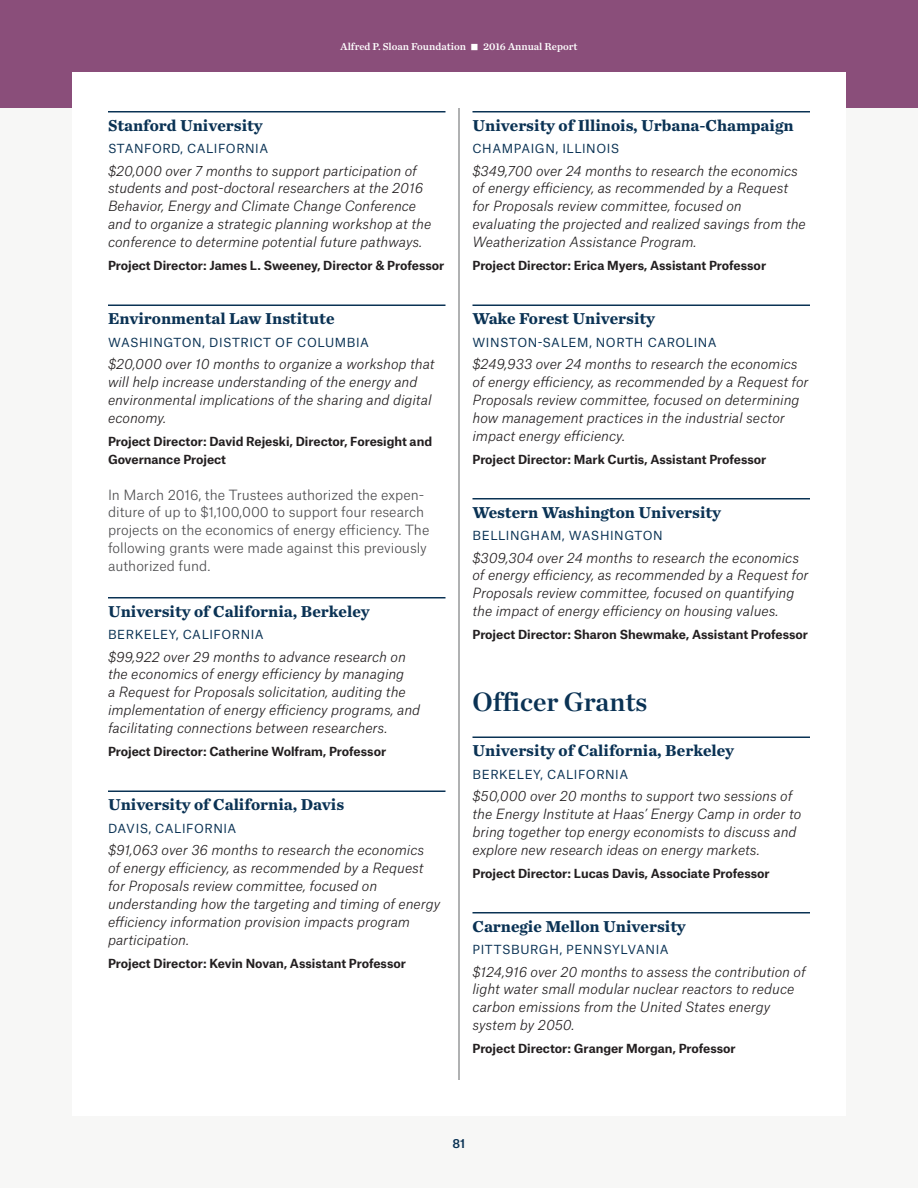
<style>
.page{position:relative;width:918px;height:1188px;background:#f7f7f6}
.page>*{position:absolute;margin:0;border:0;box-sizing:border-box;transform-origin:0 0}
.t1{font:600 27px "Chronicle Deck";color:#0a3254}
.t2{font:700 16.5px "Chronicle Text G1";color:#0a3254}
.t3{font:italic 300 13.5px/18px "Atlas Grotesk";color:#231f20}
.t4{font:300 13.5px/18px "Atlas Grotesk";color:#4d4d4f}
.t5{font:700 12px/18px "Atlas Grotesk";letter-spacing:-.005em;color:#231f20}
.t6{font:12px "Atlas Grotesk";letter-spacing:.045em;color:#0a3254}
.t7{font:500 12px "Atlas Grotesk";color:#0a3254}
.t8{font:10.5px "Chronicle Text G1 Semi";color:#fff}
</style>
<div class="page">
<div style="left:0;top:0;width:918px;height:108px;background:#8a4e7a"></div>
<div style="left:72px;top:72px;width:774px;height:1044px;background:#fff"></div>
<hr style="left:108px;top:111px;width:338px;height:1px;background:#0a3254">
<hr style="left:108px;top:304px;width:338px;height:2px;background:#0a3254">
<hr style="left:108px;top:597px;width:338px;height:1px;background:#0a3254">
<hr style="left:108px;top:790px;width:338px;height:2px;background:#0a3254">
<hr style="left:472px;top:111px;width:338px;height:1px;background:#0a3254">
<hr style="left:472px;top:304px;width:338px;height:2px;background:#0a3254">
<hr style="left:472px;top:498px;width:338px;height:2px;background:#0a3254">
<hr style="left:472px;top:736px;width:338px;height:2px;background:#0a3254">
<hr style="left:472px;top:912px;width:338px;height:2px;background:#0a3254">
<hr style="left:459px;top:108px;width:1px;height:972px;background:#636466">
<p class="t8" style="left:341px;top:38px;width:127px">Alfred P. Sloan Foundation</p>
<p class="t8" style="left:483px;top:38px;width:96px">2016 Annual Report</p>
<p class="t2" style="left:108px;top:112px;width:156px">Stanford University</p>
<p class="t6" style="left:108px;top:139px;width:162px">STANFORD, CALIFORNIA</p>
<p class="t3" style="left:108px;top:160px;width:325px">$20,000 over 7 months to support participation of students and post-doctoral researchers at the 2016<br>Behavior, Energy and Climate Change Conference and to organize a strategic planning workshop at the conference to determine potential future pathways.</p>
<p class="t5" style="left:108px;top:255px;width:338px">Project Director: James L. Sweeney, Director &amp; Professor</p>
<p class="t2" style="left:108px;top:305px;width:228px">Environmental Law Institute</p>
<p class="t6" style="left:108px;top:332px;width:263px">WASHINGTON, DISTRICT OF COLUMBIA</p>
<p class="t3" style="left:108px;top:353px;width:328px">$20,000 over 10 months to organize a workshop that will help increase understanding of the energy and environmental implications of the sharing and digital economy.</p>
<p class="t5" style="left:108px;top:431px;width:326px">Project Director: David Rejeski, Director, Foresight and<br>Governance Project</p>
<p class="t4" style="left:108px;top:484px;width:323px">In March 2016, the Trustees authorized the expen&shy;diture of up to $1,100,000 to support four research projects on the economics of energy efficiency. The following grants were made against this previously authorized fund.</p>
<p class="t2" style="left:108px;top:598px;width:263px">University of California, Berkeley</p>
<p class="t6" style="left:108px;top:625px;width:157px">BERKELEY, CALIFORNIA</p>
<p class="t3" style="left:108px;top:646px;width:314px">$99,922 over 29 months to advance research on the economics of energy efficiency by managing<br>a Request for Proposals solicitation, auditing the implementation of energy efficiency programs, and facilitating connections between researchers.</p>
<p class="t5" style="left:108px;top:741px;width:280px">Project Director: Catherine Wolfram, Professor</p>
<p class="t2" style="left:108px;top:791px;width:238px">University of California, Davis</p>
<p class="t6" style="left:108px;top:818px;width:130px">DAVIS, CALIFORNIA</p>
<p class="t3" style="left:108px;top:839px;width:335px">$91,063 over 36 months to research the economics<br>of energy efficiency, as recommended by a Request for Proposals review committee, focused on understanding how the targeting and timing of energy efficiency information provision impacts program participation.</p>
<p class="t5" style="left:108px;top:953px;width:299px">Project Director: Kevin Novan, Assistant Professor</p>
<p class="t2" style="left:472px;top:112px;width:323px">University of Illinois, Urbana-Champaign</p>
<p class="t6" style="left:473px;top:139px;width:148px">CHAMPAIGN, ILLINOIS</p>
<p class="t3" style="left:472px;top:160px;width:335px">$349,700 over 24 months to research the economics of energy efficiency, as recommended by a Request for Proposals review committee, focused on evaluating the projected and realized savings from the Weatherization Assistance Program.</p>
<p class="t5" style="left:472px;top:255px;width:295px">Project Director: Erica Myers, Assistant Professor</p>
<p class="t2" style="left:472px;top:305px;width:184px">Wake Forest University</p>
<p class="t6" style="left:473px;top:332px;width:246px">WINSTON-SALEM, NORTH CAROLINA</p>
<p class="t3" style="left:472px;top:353px;width:338px">$249,933 over 24 months to research the economics of energy efficiency, as recommended by a Request for Proposals review committee, focused on determining how management practices in the industrial sector impact energy efficiency.</p>
<p class="t5" style="left:472px;top:449px;width:295px">Project Director: Mark Curtis, Assistant Professor</p>
<p class="t2" style="left:472px;top:499px;width:250px">Western Washington University</p>
<p class="t6" style="left:473px;top:526px;width:192px">BELLINGHAM, WASHINGTON</p>
<p class="t3" style="left:472px;top:547px;width:338px">$309,304 over 24 months to research the economics of energy efficiency, as recommended by a Request for Proposals review committee, focused on quantifying the impact of energy efficiency on housing values.</p>
<p class="t5" style="left:472px;top:624px;width:337px">Project Director: Sharon Shewmake, Assistant Professor</p>
<h1 class="t1" style="left:472px;top:685px;width:176px">Officer Grants</h1>
<p class="t2" style="left:472px;top:737px;width:263px">University of California, Berkeley</p>
<p class="t6" style="left:473px;top:764px;width:157px">BERKELEY, CALIFORNIA</p>
<p class="t3" style="left:472px;top:785px;width:330px">$50,000 over 20 months to support two sessions of the Energy Institute at Haas’ Energy Camp in order to bring together top energy economists to discuss and explore new research ideas on energy markets.</p>
<p class="t5" style="left:472px;top:863px;width:299px">Project Director: Lucas Davis, Associate Professor</p>
<p class="t2" style="left:472px;top:913px;width:215px">Carnegie Mellon University</p>
<p class="t6" style="left:473px;top:940px;width:198px">PITTSBURGH, PENNSYLVANIA</p>
<p class="t3" style="left:472px;top:961px;width:335px">$124,916 over 20 months to assess the contribution of light water small modular nuclear reactors to reduce carbon emissions from the United States energy system by 2050.</p>
<p class="t5" style="left:472px;top:1038px;width:265px">Project Director: Granger Morgan, Professor</p>
<p class="t7" style="left:453px;top:1133px;width:14px">81</p>
</div>
